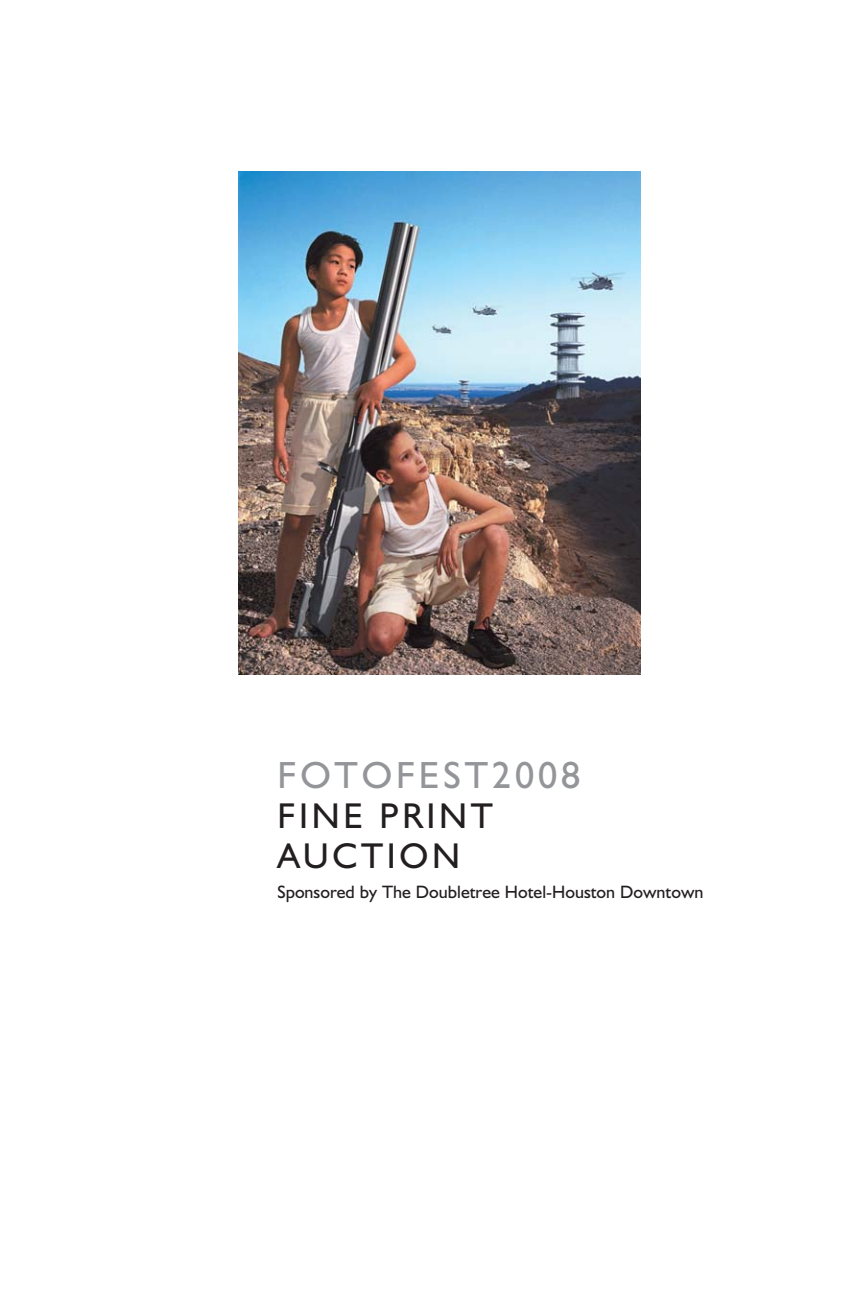
<style>
.page{position:relative;width:864px;height:1296px;background:#fff}
.page>*{position:absolute;margin:0;border:0;box-sizing:border-box;transform-origin:0 0}
.t1{font:38px "Humanist 521 BT";letter-spacing:.1em;color:#939598}
.t2{font:36px/40px "Humanist 521 BT";letter-spacing:.1em;color:#231f20}
.t3{font:18px "Humanist 521 BT";color:#231f20}
</style>
<div class="page">
<img style="left:238px;top:172px;width:403px;height:502px">
<h1 class="t1" style="left:277px;top:762px;width:304px">FOTOFEST2008</h1>
<h2 class="t2" style="left:277px;top:800px;width:217px">FINE PRINT<br>AUCTION</h2>
<p class="t3" style="left:277px;top:885px;width:428px">Sponsored by The Doubletree Hotel-Houston Downtown</p>
</div>
